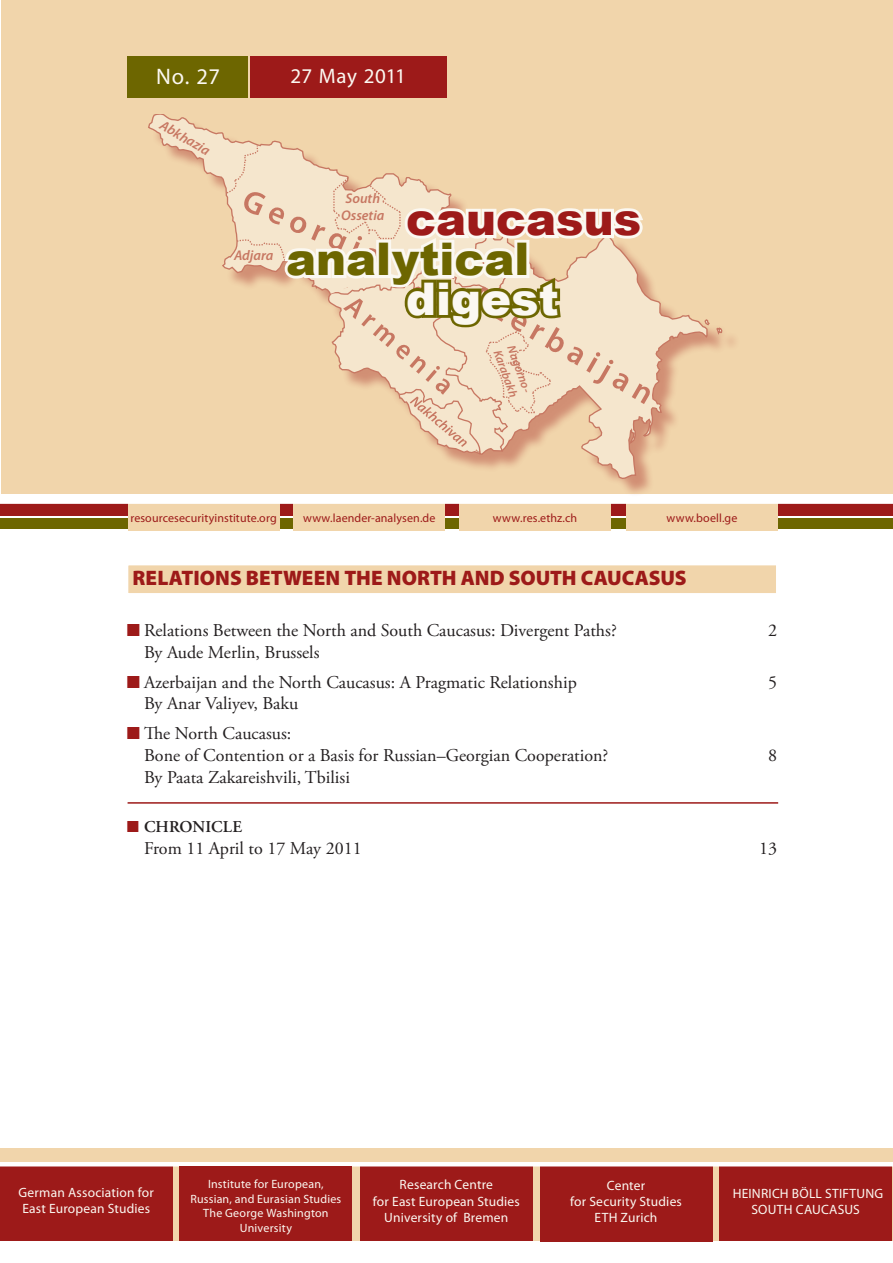
<style>
.page{position:relative;width:893px;height:1263px;background:#fff}
.page>*{position:absolute;margin:0;border:0;box-sizing:border-box;transform-origin:0 0}
.t1{font:900 45px "Arial";color:#6d6600}
.t2{font:900 45px "Arial";color:#9d1a19}
.t3{font:900 45px "Arial";color:#fbf8f1}
.t4{font:22.5px "Myriad Pro";color:#fbf8f1}
.t5{font:900 21px "Myriad Pro";color:#9d1a19}
.t6{font:21px "Myriad Pro";letter-spacing:.02em;color:#fbf8f1}
.t7{font:18px/21.6px "Adobe Garamond Pro";color:#231f20}
.t8{font:600 16.5px "Adobe Garamond Pro";letter-spacing:.285em;color:#231f20}
.t9{font:italic 600 14.1px/16.8px "Myriad Pro";color:#9d1a19;text-align:center}
.t10{font:13.5px/16.2px "Myriad Pro";letter-spacing:.015em;color:#fbf8f1;text-align:center}
.t11{font:12px "Myriad Pro";letter-spacing:.01em;color:#9d1a19}
.t12{font:12px/14.4px "Myriad Pro";letter-spacing:.015em;color:#fbf8f1;text-align:center}
.t13{font:italic 600 12px/14.4px "Myriad Pro";color:#9d1a19}
.s1{font-family:"Futura TOT Boo";color:#9d1a19}
.s2{font-family:"Futura TOT Boo";font-weight:400;color:#9d1a19}
</style>
<div class="page">
<div style="left:0;top:501px;width:893px;height:15px;background:#9d1a19"></div>
<div style="left:0;top:519px;width:893px;height:10px;background:#6d6600"></div>
<div style="left:1px;top:0;width:891px;height:493px;background:#f1d5ab"></div>
<div style="left:0;top:1148px;width:893px;height:93px;background:#f1d5ab"></div>
<div style="left:459px;top:499px;width:152px;height:31px;background:#f1d5ab"></div>
<div style="left:128px;top:565px;width:649px;height:29px;background:#f1d5ab"></div>
<div style="left:127px;top:564px;width:650px;height:30px;border:2px solid #fff"></div>
<div style="left:150px;top:117px;width:590px;height:380px;background:#f1d5ab"></div>
<svg style="left:445px;top:281px;width:263px;height:199px"></svg>
<svg style="left:703px;top:318px;width:20px;height:19px"></svg>
<svg style="left:148px;top:115px;width:77px;height:154px"></svg>
<div style="left:128px;top:56px;width:120px;height:42px;background:#6d6600"></div>
<div style="left:250px;top:56px;width:196px;height:42px;background:#9d1a19"></div>
<hr style="left:128px;top:802px;width:650px;height:2px;background:#9d1a19">
<svg style="left:225px;top:138px;width:426px;height:317px"></svg>
<div style="left:360px;top:1166px;width:173px;height:75px;background:#9d1a19"></div>
<div style="left:540px;top:1166px;width:172px;height:76px;background:#9d1a19"></div>
<div style="left:719px;top:1166px;width:173px;height:75px;background:#9d1a19"></div>
<div style="left:128px;top:499px;width:152px;height:31px;background:#f1d5ab"></div>
<div style="left:293px;top:499px;width:152px;height:31px;background:#f1d5ab"></div>
<div style="left:626px;top:499px;width:152px;height:32px;background:#f1d5ab"></div>
<div style="left:0;top:498px;width:893px;height:6px;background:#fff"></div>
<div style="left:0;top:1166px;width:172px;height:75px;background:#9d1a19"></div>
<hr style="left:0;top:1162px;width:893px;height:4px;background:#fff">
<div style="left:180px;top:1166px;width:172px;height:75px;background:#9d1a19"></div>
<p class="t4" style="left:156px;top:62px;width:65px">No. 27</p>
<p class="t6" style="left:290px;top:63px;width:117px">27 May 2011</p>
<p class="t9" style="left:165px;top:116px;width:57px;rotate:30deg">Abkhazia</p>
<p class="t9" style="left:234px;top:247px;width:41px">Adjara</p>
<p class="t9" style="left:341px;top:190px;width:45px">South<br>Ossetia</p>
<h1 class="t2" style="left:406px;top:186px;width:237px">caucasus</h1>
<h1 class="t1" style="left:286px;top:226px;width:245px">analytical</h1>
<h1 class="t3" style="left:406px;top:266px;width:154px">digest</h1>
<p class="t13" style="left:518px;top:343px;width:53px;rotate:70deg">Nagorno-<br>Karabakh</p>
<p class="t11" style="left:130px;top:511px;width:148px">resourcesecurityinstitute.org</p>
<p class="t11" style="left:303px;top:511px;width:134px">www.laender-analysen.de</p>
<p class="t11" style="left:666px;top:511px;width:72px">www.boell.ge</p>
<p class="t11" style="left:493px;top:511px;width:86px">www.res.ethz.ch</p>
<p class="t5" style="left:133px;top:564px;width:556px">RELATIONS BETWEEN THE NORTH AND SOUTH CAUCASUS</p>
<p class="t7" style="left:128px;top:620px;width:491px"><span class="s1">■</span> Relations Between the North and South Caucasus: Divergent Paths?</p>
<p class="t7" style="left:768px;top:620px;width:10px">2</p>
<p class="t7" style="left:144px;top:642px;width:177px">By Aude Merlin, Brussels</p>
<p class="t7" style="left:128px;top:672px;width:451px"><span class="s1">■</span> Azerbaijan and the North Caucasus: A Pragmatic Relationship</p>
<p class="t7" style="left:768px;top:672px;width:10px">5</p>
<p class="t7" style="left:144px;top:693px;width:156px">By Anar Valiyev, Baku</p>
<p class="t7" style="left:144px;top:723px;width:466px;text-indent:-17px"><span class="s1">■</span> The North Caucasus:<br>Bone of Contention or a Basis for Russian–Georgian Cooperation?</p>
<p class="t7" style="left:768px;top:745px;width:10px">8</p>
<p class="t7" style="left:144px;top:767px;width:207px">By Paata Zakareishvili, Tbilisi</p>
<p class="t8" style="left:128px;top:818px;width:113px"><span class="s2">■</span>CHRONICLE</p>
<p class="t7" style="left:144px;top:838px;width:219px">From 11 April to 17 May 2011</p>
<p class="t7" style="left:759px;top:838px;width:19px">13</p>
<p class="t10" style="left:19px;top:1184px;width:137px;text-align:left">German Association for<br>East European Studies</p>
<p class="t12" style="left:190px;top:1177px;width:152px">Institute for European,<br>Russian, and Eurasian Studies<br>The George Washington<br>University</p>
<p class="t10" style="left:373px;top:1176px;width:149px">Research Centre<br>for East European Studies<br>University of Bremen</p>
<p class="t10" style="left:570px;top:1177px;width:113px">Center<br>for Security Studies<br>ETH Zurich</p>
<p class="t10" style="left:733px;top:1185px;width:126px">Heinrich Böll Stiftun</p>
<p class="t10" style="left:874px;top:1185px;width:10px">g</p>
<p class="t10" style="left:751px;top:1201px;width:25px">South</p>
<p class="t10" style="left:796px;top:1201px;width:50px">Caucasus</p>
</div>
